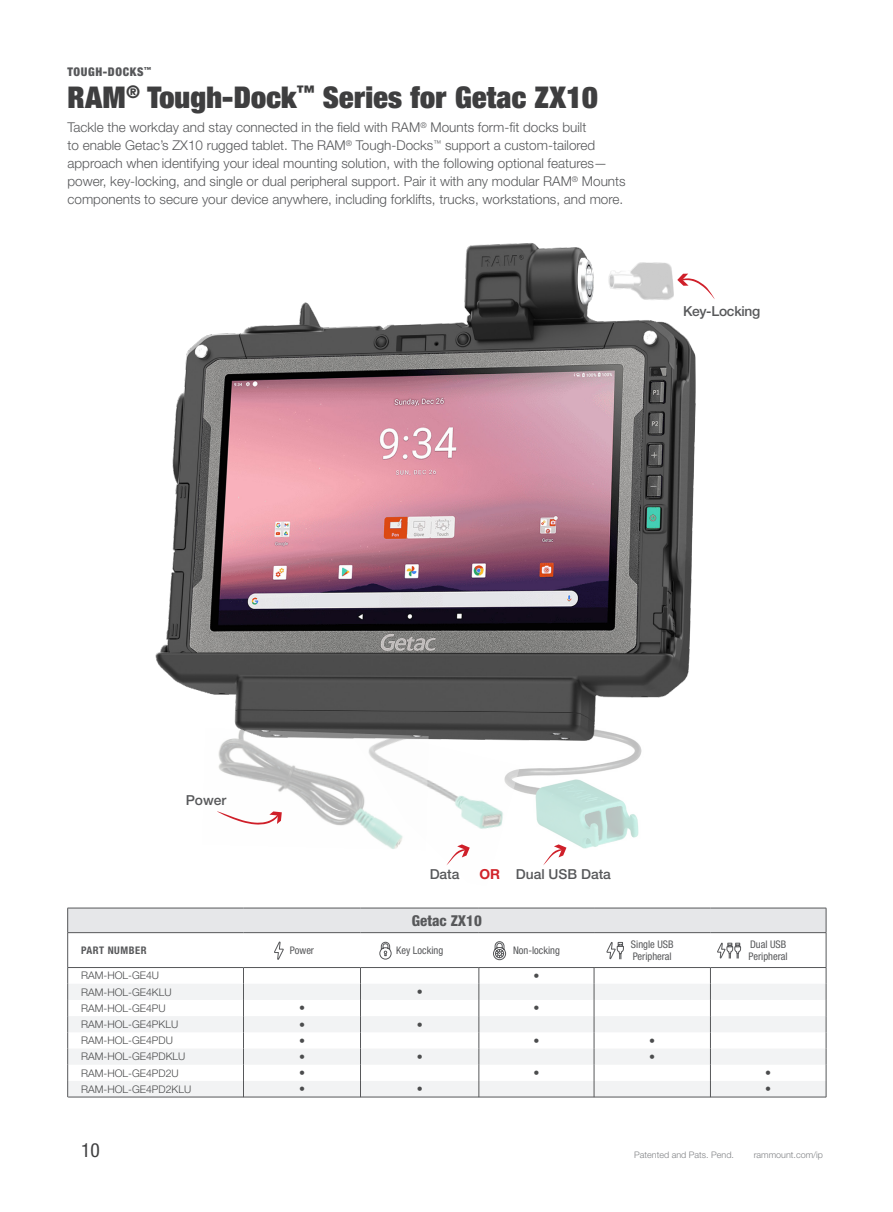
<style>
.page{position:relative;width:893px;height:1212px;background:#fff}
.page>*{position:absolute;margin:0;border:0;box-sizing:border-box;transform-origin:0 0}
._18_points_title_no_indent{font:900 condensed 30px "Helvetica Neue LT Std";letter-spacing:.01em;color:#3e3e3f}
.t1{font:condensed 19.5px "Helvetica Neue LT Std";color:#3e3e3f}
.Body_Copy_11_pt{font:800 condensed 15px "Helvetica Neue LT Std";color:#57585a}
.Features_aligned_left{font:500 13.8px "Helvetica Neue LT Std";color:#57585a}
.Features_aligned_left-2{font:500 13.8px "Helvetica Neue LT Std";letter-spacing:-.02em;color:#57585a}
.Features_aligned_left-3{font:700 13.8px "Helvetica Neue LT Std";color:#d1232a}
.Body_Copy{font:300 13.5px/18px "Helvetica Neue LT Std";color:#57585a}
.Product_Header{font:300 12px "Helvetica Neue LT Std";color:#4b4c4d}
.t2{font:900 condensed 12px "Helvetica Neue LT Std";letter-spacing:.05em;color:#57585a}
.Product_Header-2{font:300 10.5px "Helvetica Neue LT Std";color:#4b4c4d}
.Body_Copy_11_pt-2{font:condensed 10.5px "Helvetica Neue LT Std";color:#57585a}
.Titles_for_Charts_57{font:condensed 10.5px "Helvetica Neue LT Std";color:#57585a}
.Titles_8_points_for_Charts_copy{font:700 condensed 10.5px "Helvetica Neue LT Std";letter-spacing:.05em;color:#57585a}
.t3{font:300 9px "Helvetica Neue LT Std";color:#808285}
</style>
<div class="page">
<div style="left:68px;top:908px;width:758px;height:25px;background:#e6e7e9"></div>
<svg style="left:68px;top:984px;width:758px;height:113px;fill:#f2f3f4"></svg>
<hr style="left:68px;top:967px;width:175px;height:1px;background:#57585a">
<hr style="left:243px;top:967px;width:117px;height:1px;background:#57585a">
<hr style="left:360px;top:967px;width:119px;height:1px;background:#57585a">
<hr style="left:479px;top:967px;width:115px;height:1px;background:#57585a">
<hr style="left:594px;top:967px;width:116px;height:1px;background:#57585a">
<hr style="left:710px;top:967px;width:116px;height:1px;background:#57585a">
<hr style="left:68px;top:932px;width:175px;height:1px;background:#57585a">
<hr style="left:243px;top:932px;width:117px;height:1px;background:#57585a">
<hr style="left:360px;top:932px;width:119px;height:1px;background:#57585a">
<hr style="left:479px;top:932px;width:115px;height:1px;background:#57585a">
<hr style="left:594px;top:932px;width:116px;height:1px;background:#57585a">
<hr style="left:710px;top:932px;width:116px;height:1px;background:#57585a">
<svg style="left:243px;top:968px;width:1px;height:129px"></svg>
<svg style="left:360px;top:968px;width:1px;height:129px"></svg>
<svg style="left:479px;top:968px;width:1px;height:129px"></svg>
<svg style="left:594px;top:968px;width:1px;height:129px"></svg>
<svg style="left:710px;top:968px;width:1px;height:129px"></svg>
<hr style="left:68px;top:908px;width:175px;height:1px;background:#57585a">
<svg style="left:67px;top:908px;width:1px;height:24px"></svg>
<hr style="left:243px;top:908px;width:117px;height:1px;background:#57585a">
<hr style="left:360px;top:908px;width:119px;height:1px;background:#57585a">
<hr style="left:479px;top:908px;width:115px;height:1px;background:#57585a">
<hr style="left:594px;top:908px;width:116px;height:1px;background:#57585a">
<hr style="left:710px;top:908px;width:116px;height:1px;background:#57585a">
<svg style="left:826px;top:908px;width:1px;height:24px"></svg>
<hr style="left:67px;top:933px;width:1px;height:34px;background:#57585a">
<hr style="left:826px;top:933px;width:1px;height:34px;background:#57585a">
<svg style="left:67px;top:968px;width:1px;height:129px"></svg>
<svg style="left:826px;top:968px;width:1px;height:129px"></svg>
<hr style="left:68px;top:1097px;width:758px;height:1px;background:#57585a">
<svg style="left:274px;top:932px;width:10px;height:28px"></svg>
<svg style="left:379px;top:942px;width:13px;height:18px"></svg>
<svg style="left:493px;top:941px;width:13px;height:19px"></svg>
<svg style="left:606px;top:932px;width:18px;height:28px"></svg>
<svg style="left:717px;top:942px;width:24px;height:17px"></svg>
<img style="left:155px;top:243px;width:541px;height:495px">
<img style="left:605px;top:259px;width:69px;height:45px">
<img style="left:489px;top:710px;width:157px;height:139px">
<img style="left:429px;top:738px;width:91px;height:111px">
<svg style="left:677px;top:274px;width:38px;height:30px"></svg>
<svg style="left:446px;top:844px;width:24px;height:21px"></svg>
<svg style="left:543px;top:844px;width:23px;height:21px"></svg>
<img style="left:202px;top:728px;width:227px;height:121px">
<svg style="left:211px;top:808px;width:71px;height:17px"></svg>
<p class="t2" style="left:68px;top:64px;width:85px">TOUGH-DOCKS<sup>™</sup></p>
<p class="_18_points_title_no_indent" style="left:68px;top:79px;width:532px">RAM<sup>®</sup> Tough-Dock<sup>™</sup> Series for Getac ZX10</p>
<p class="Body_Copy" style="left:68px;top:118px;width:560px">Tackle the workday and stay connected in the field with RAM<sup>®</sup> Mounts form-fit docks built<br>to enable Getac’s ZX10 rugged tablet. The RAM<sup>®</sup> Tough-Docks<sup>™</sup> support a custom-tailored approach when identifying your ideal mounting solution, with the following optional features— power, key-locking, and single or dual peripheral support. Pair it with any modular RAM<sup>®</sup> Mounts components to secure your device anywhere, including forklifts, trucks, workstations, and more.</p>
<p class="Features_aligned_left-2" style="left:683px;top:302px;width:79px">Key-Locking</p>
<p class="Features_aligned_left" style="left:186px;top:792px;width:42px">Power</p>
<p class="Features_aligned_left" style="left:430px;top:865px;width:31px">Data</p>
<p class="Features_aligned_left-3" style="left:479px;top:865px;width:22px">OR</p>
<p class="Features_aligned_left" style="left:516px;top:865px;width:97px">Dual USB Data</p>
<p class="Body_Copy_11_pt" style="left:412px;top:911px;width:72px">Getac ZX10</p>
<p class="Titles_8_points_for_Charts_copy" style="left:81px;top:944px;width:67px">PART NUMBER</p>
<p class="Titles_for_Charts_57" style="left:290px;top:944px;width:26px">Power</p>
<p class="Titles_for_Charts_57" style="left:396px;top:944px;width:49px">Key Locking</p>
<p class="Titles_for_Charts_57" style="left:513px;top:944px;width:48px">Non-locking</p>
<p class="Body_Copy_11_pt-2" style="left:631px;top:938px;width:44px">Single USB</p>
<p class="Body_Copy_11_pt-2" style="left:633px;top:950px;width:41px">Peripheral</p>
<p class="Body_Copy_11_pt-2" style="left:750px;top:938px;width:38px">Dual USB</p>
<p class="Body_Copy_11_pt-2" style="left:749px;top:950px;width:41px">Peripheral</p>
<p class="Product_Header-2" style="left:81px;top:969px;width:79px">RAM-HOL-GE4U</p>
<p class="Product_Header" style="left:533px;top:968px;width:7px">•</p>
<p class="Product_Header-2" style="left:81px;top:985px;width:92px">RAM-HOL-GE4KLU</p>
<p class="Product_Header" style="left:417px;top:984px;width:7px">•</p>
<p class="Product_Header-2" style="left:81px;top:1001px;width:86px">RAM-HOL-GE4PU</p>
<p class="Product_Header" style="left:299px;top:1001px;width:7px">•</p>
<p class="Product_Header" style="left:533px;top:1001px;width:7px">•</p>
<p class="Product_Header-2" style="left:81px;top:1018px;width:99px">RAM-HOL-GE4PKLU</p>
<p class="Product_Header" style="left:299px;top:1017px;width:7px">•</p>
<p class="Product_Header" style="left:417px;top:1017px;width:7px">•</p>
<p class="Product_Header-2" style="left:81px;top:1034px;width:93px">RAM-HOL-GE4PDU</p>
<p class="Product_Header" style="left:299px;top:1033px;width:7px">•</p>
<p class="Product_Header" style="left:533px;top:1033px;width:7px">•</p>
<p class="Product_Header" style="left:649px;top:1033px;width:7px">•</p>
<p class="Product_Header-2" style="left:81px;top:1050px;width:106px">RAM-HOL-GE4PDKLU</p>
<p class="Product_Header" style="left:299px;top:1049px;width:7px">•</p>
<p class="Product_Header" style="left:417px;top:1049px;width:7px">•</p>
<p class="Product_Header" style="left:649px;top:1049px;width:7px">•</p>
<p class="Product_Header-2" style="left:81px;top:1066px;width:99px">RAM-HOL-GE4PD2U</p>
<p class="Product_Header" style="left:299px;top:1065px;width:7px">•</p>
<p class="Product_Header" style="left:533px;top:1065px;width:7px">•</p>
<p class="Product_Header" style="left:765px;top:1065px;width:7px">•</p>
<p class="Product_Header-2" style="left:81px;top:1082px;width:112px">RAM-HOL-GE4PD2KLU</p>
<p class="Product_Header" style="left:299px;top:1082px;width:7px">•</p>
<p class="Product_Header" style="left:417px;top:1082px;width:7px">•</p>
<p class="Product_Header" style="left:765px;top:1082px;width:7px">•</p>
<h2 class="t1" style="left:81px;top:1138px;width:20px">10</h2>
<p class="t3" style="left:634px;top:1149px;width:101px">Patented and Pats. Pend.</p>
<p class="t3" style="left:754px;top:1149px;width:71px">rammount.com/ip</p>
</div>
